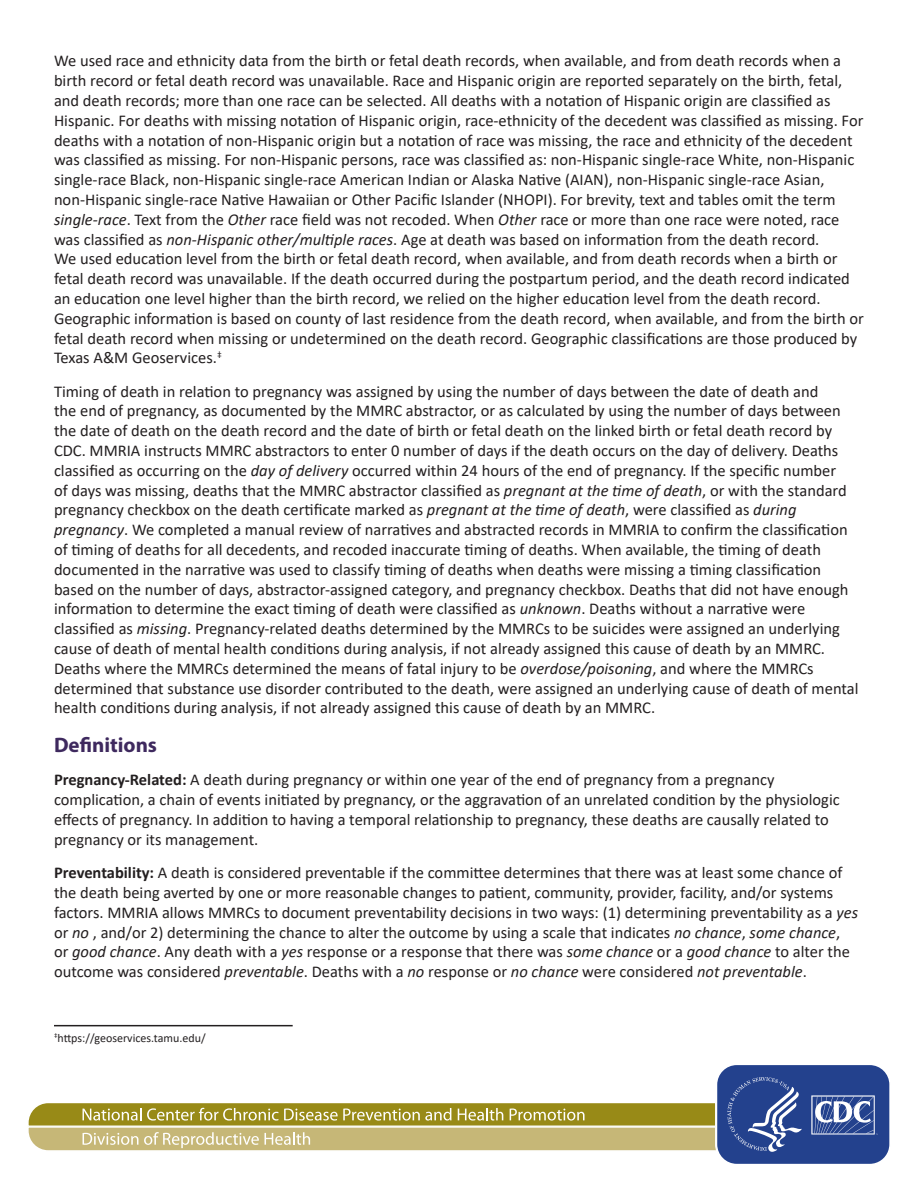
<style>
.page{position:relative;width:918px;height:1188px;background:#fff}
.page>*{position:absolute;margin:0;border:0;box-sizing:border-box;transform-origin:0 0}
.t1{font:700 21px "Myriad Pro";color:#3e295e}
.t2{font:16.5px/19.8px "Calibri";color:#231f20}
.footers{font:12px "Calibri";color:#231f20}
.s1{font-style:italic}
.s2{font-weight:700}
</style>
<div class="page">
<svg style="left:28px;top:1065px;width:862px;height:99px"></svg>
<hr style="left:28px;top:1126px;width:688px;height:1px;background:#fafbf5">
<hr style="left:54px;top:1025px;width:239px;height:1px;background:#231f20">
<p class="t2" style="left:54px;top:51px;width:811px">We used race and ethnicity data from the birth or fetal death records, when available, and from death records when a birth record or fetal death record was unavailable. Race and Hispanic origin are reported separately on the birth, fetal, and death records; more than one race can be selected. All deaths with a notation of Hispanic origin are classified as Hispanic. For deaths with missing notation of Hispanic origin, race-ethnicity of the decedent was classified as missing. For deaths with a notation of non-Hispanic origin but a notation of race was missing, the race and ethnicity of the decedent was classified as missing. For non-Hispanic persons, race was classified as: non-Hispanic single-race White, non-Hispanic single-race Black, non-Hispanic single-race American Indian or Alaska Native (AIAN), non-Hispanic single-race Asian, non-Hispanic single-race Native Hawaiian or Other Pacific Islander (NHOPI). For brevity, text and tables omit the term <span class="s1">single-race</span>. Text from the <span class="s1">Other</span> race field was not recoded. When <span class="s1">Other</span> race or more than one race were noted, race was classified as <span class="s1">non-Hispanic other/multiple races</span>. Age at death was based on information from the death record.<br>We used education level from the birth or fetal death record, when available, and from death records when a birth or fetal death record was unavailable. If the death occurred during the postpartum period, and the death record indicated an education one level higher than the birth record, we relied on the higher education level from the death record.<br>Geographic information is based on county of last residence from the death record, when available, and from the birth or fetal death record when missing or undetermined on the death record. Geographic classifications are those produced by Texas A&amp;M Geoservices.<sup>‡</sup></p>
<p class="t2" style="left:54px;top:381px;width:806px">Timing of death in relation to pregnancy was assigned by using the number of days between the date of death and<br>the end of pregnancy, as documented by the MMRC abstractor, or as calculated by using the number of days between the date of death on the death record and the date of birth or fetal death on the linked birth or fetal death record by CDC. MMRIA instructs MMRC abstractors to enter 0 number of days if the death occurs on the day of delivery. Deaths classified as occurring on the <span class="s1">day of delivery</span> occurred within 24 hours of the end of pregnancy. If the specific number<br>of days was missing, deaths that the MMRC abstractor classified as <span class="s1">pregnant at the time of death</span>, or with the standard pregnancy checkbox on the death certificate marked as <span class="s1">pregnant at the time of death</span>, were classified as <span class="s1">during pregnancy</span>. We completed a manual review of narratives and abstracted records in MMRIA to confirm the classification of timing of deaths for all decedents, and recoded inaccurate timing of deaths. When available, the timing of death documented in the narrative was used to classify timing of deaths when deaths were missing a timing classification based on the number of days, abstractor-assigned category, and pregnancy checkbox. Deaths that did not have enough information to determine the exact timing of death were classified as <span class="s1">unknown</span>. Deaths without a narrative were classified as <span class="s1">missing</span>. Pregnancy-related deaths determined by the MMRCs to be suicides were assigned an underlying cause of death of mental health conditions during analysis, if not already assigned this cause of death by an MMRC.<br>Deaths where the MMRCs determined the means of fatal injury to be <span class="s1">overdose/poisoning</span>, and where the MMRCs determined that substance use disorder contributed to the death, were assigned an underlying cause of death of mental health conditions during analysis, if not already assigned this cause of death by an MMRC.</p>
<p class="t1" style="left:54px;top:731px;width:105px">Definitions</p>
<p class="t2" style="left:54px;top:770px;width:787px"><span class="s2">Pregnancy-Related:</span> A death during pregnancy or within one year of the end of pregnancy from a pregnancy complication, a chain of events initiated by pregnancy, or the aggravation of an unrelated condition by the physiologic effects of pregnancy. In addition to having a temporal relationship to pregnancy, these deaths are causally related to pregnancy or its management.</p>
<p class="t2" style="left:54px;top:862px;width:806px"><span class="s2">Preventability:</span> A death is considered preventable if the committee determines that there was at least some chance of the death being averted by one or more reasonable changes to patient, community, provider, facility, and/or systems factors. MMRIA allows MMRCs to document preventability decisions in two ways: (1) determining preventability as a <span class="s1">yes </span>or <span class="s1">no</span> , and/or 2) determining the chance to alter the outcome by using a scale that indicates <span class="s1">no chance</span>, <span class="s1">some chance</span>, or <span class="s1">good chance</span>. Any death with a <span class="s1">yes</span> response or a response that there was <span class="s1">some chance</span> or a <span class="s1">good chance</span> to alter the outcome was considered <span class="s1">preventable</span>. Deaths with a <span class="s1">no</span> response or <span class="s1">no chance</span> were considered <span class="s1">not preventable</span>.</p>
<p class="footers" style="left:54px;top:1029px;width:153px"><sup>‡</sup>https://geoservices.tamu.edu/</p>
</div>
